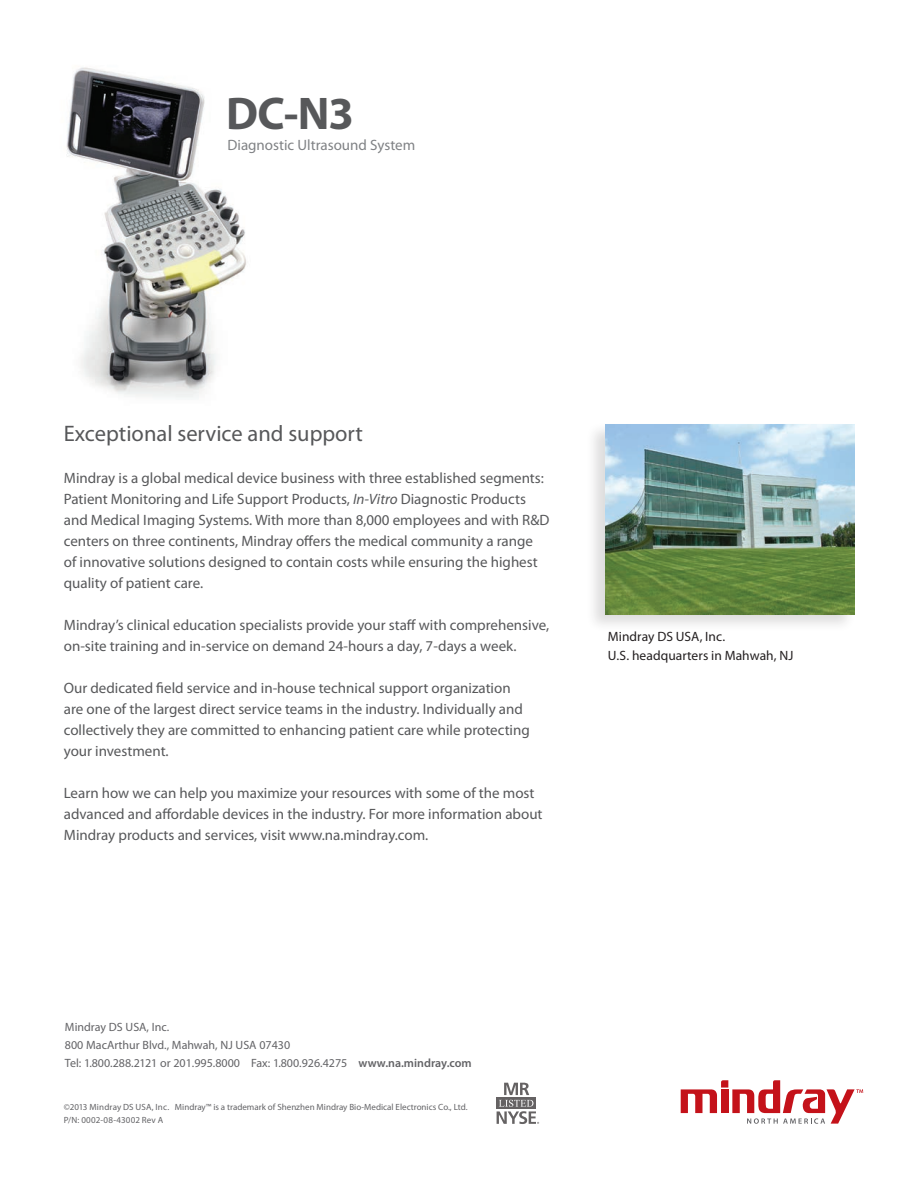
<style>
.page{position:relative;width:918px;height:1188px;background:#fff}
.page>*{position:absolute;margin:0;border:0;box-sizing:border-box;transform-origin:0 0}
.t1{font:700 46.05px "Myriad Pro";color:#57585a}
.t2{font:22.5px "Myriad Pro";color:#57585a}
.t3{font:15px/21px "Myriad Pro";color:#57585a}
.t4{font:15px "Myriad Pro";color:#808285}
.BodyCopy1{font:13.5px/19.5px "Myriad Pro";letter-spacing:.005em;color:#231f20}
.t5{font:12px "Myriad Pro";color:#636366}
.t6{font:9px "Myriad Pro";color:#636366}
.s1{font-style:italic}
.s2{font-weight:600}
</style>
<div class="page">
<svg style="left:681px;top:1080px;width:182px;height:44px"></svg>
<svg style="left:497px;top:1083px;width:42px;height:41px"></svg>
<img style="left:66px;top:67px;width:180px;height:331px">
<div style="left:586px;top:422px;width:271px;height:211px;background:#231f20;opacity:.15"></div>
<img style="left:605px;top:424px;width:249px;height:190px">
<p class="t1" style="left:226px;top:88px;width:129px">DC-N3</p>
<p class="t4" style="left:228px;top:137px;width:189px">Diagnostic Ultrasound System</p>
<p class="t2" style="left:64px;top:422px;width:301px">Exceptional service and support</p>
<p class="t3" style="left:64px;top:468px;width:487px">Mindray is a global medical device business with three established segments:<br>Patient Monitoring and Life Support Products, <span class="s1">In-Vitro</span> Diagnostic Products and Medical Imaging Systems. With more than 8,000 employees and with R&amp;D centers on three continents, Mindray offers the medical community a range<br>of innovative solutions designed to contain costs while ensuring the highest quality of patient care.</p>
<p class="t3" style="left:64px;top:615px;width:487px">Mindray’s clinical education specialists provide your staff with comprehensive, on-site training and in-service on demand 24-hours a day, 7-days a week.</p>
<p class="t3" style="left:64px;top:678px;width:468px">Our dedicated field service and in-house technical support organization are one of the largest direct service teams in the industry. Individually and collectively they are committed to enhancing patient care while protecting your investment.</p>
<p class="t3" style="left:64px;top:783px;width:480px">Learn how we can help you maximize your resources with some of the most advanced and affordable devices in the industry. For more information about<br>Mindray products and services, visit www.na.mindray.com.</p>
<p class="BodyCopy1" style="left:608px;top:627px;width:187px">Mindray DS USA, Inc.<br>U.S. headquarters in Mahwah, NJ</p>
<p class="t5" style="left:65px;top:1021px;width:106px">Mindray DS USA, Inc.</p>
<p class="t5" style="left:65px;top:1039px;width:227px">800 MacArthur Blvd., Mahwah, NJ USA 07430</p>
<p class="t5" style="left:65px;top:1057px;width:408px">Tel: 1.800.288.2121 or 201.995.8000 Fax: 1.800.926.4275 <span class="s2">www.na.mindray.com</span></p>
<p class="t6" style="left:64px;top:1102px;width:405px">©2013 Mindray DS USA, Inc. Mindray™ is a trademark of Shenzhen Mindray Bio-Medical Electronics Co., Ltd.</p>
<p class="t6" style="left:64px;top:1115px;width:101px">P/N: 0002-08-43002 Rev A</p>
</div>
